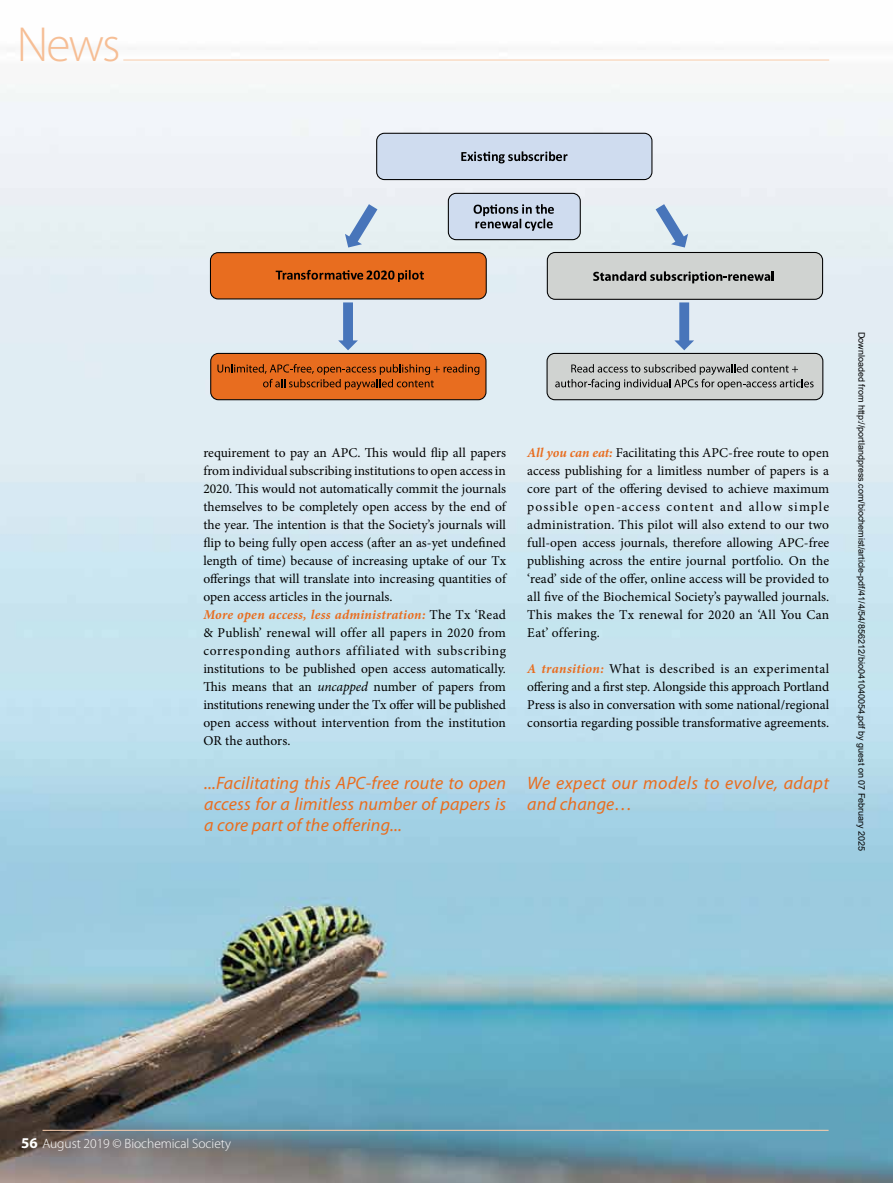
<style>
.page{position:relative;width:893px;height:1183px;background:#fff}
.page>*{position:absolute;margin:0;border:0;box-sizing:border-box;transform-origin:0 0}
.t1{font:300 49.5px "Myriad Pro";color:#f6be95}
.t2{font:italic 18px/21px "Myriad Pro";letter-spacing:.01em;color:#e86d1f;text-align:justify}
.t3{font:italic 18px/21px "Myriad Pro";letter-spacing:.03em;color:#e86d1f}
.t4{font:13.5px/18px "Minion Pro";color:#000;text-align:justify}
.t5{font:300 13.5px "Myriad Pro";letter-spacing:-.005em;color:#fff}
.t6{font:9px "Arial";color:#000}
.s1{font-weight:700;font-style:italic;color:#e86d1f}
.s2{font-style:italic}
.s3{font-weight:700;font-size:15px}
</style>
<div class="page">
<img style="left:0;top:59px;width:893px;height:1123px">
<hr style="left:43px;top:1129px;width:786px;height:1px;background:#f8cdad">
<div style="left:376px;top:133px;width:276px;height:47px;background:#cfdcef;border:1px solid #000;border-radius:8px"></div>
<svg style="left:461px;top:151px;width:106px;height:12px"></svg>
<div style="left:547px;top:252px;width:276px;height:48px;background:#d0d3d1;border:1px solid #000;border-radius:8px"></div>
<div style="left:210px;top:252px;width:277px;height:47px;background:#e86d1f;border:1px solid #000;border-radius:8px"></div>
<svg style="left:276px;top:270px;width:148px;height:12px"></svg>
<div style="left:546px;top:353px;width:277px;height:47px;background:#d0d3d1;border:1px solid #000;border-radius:8px"></div>
<div style="left:210px;top:353px;width:276px;height:47px;background:#e86d1f;border:1px solid #000;border-radius:8px"></div>
<svg style="left:656px;top:204px;width:32px;height:43px"></svg>
<svg style="left:345px;top:204px;width:32px;height:43px"></svg>
<svg style="left:674px;top:302px;width:20px;height:48px"></svg>
<svg style="left:338px;top:302px;width:20px;height:48px"></svg>
<div style="left:448px;top:193px;width:133px;height:47px;background:#cfdcef;border:1px solid #000;border-radius:8px"></div>
<svg style="left:474px;top:204px;width:80px;height:27px"></svg>
<svg style="left:217px;top:364px;width:262px;height:26px"></svg>
<svg style="left:555px;top:364px;width:259px;height:25px"></svg>
<svg style="left:593px;top:271px;width:181px;height:12px"></svg>
<hr style="left:123px;top:59px;width:706px;height:2px;background:#f8cdad">
<h1 class="t1" style="left:17px;top:17px;width:105px">News</h1>
<p class="t4" style="left:203px;top:443px;width:304px;text-align:left">requirement to pay an APC. This would flip all papers from individual subscribing institutions to open access in 2020. This would not automatically commit the journals themselves to be completely open access by the end of the year. The intention is that the Society’s journals will flip to being fully open access (after an as-yet undefined length of time) because of increasing uptake of our Tx offerings that will translate into increasing quantities of open access articles in the journals.<br><span class="s1">More open access, less administration:</span> The Tx ‘Read &amp; Publish’ renewal will offer all papers in 2020 from corresponding authors affiliated with subscribing institutions to be published open access automatically.<br>This means that an <span class="s2">uncapped</span> number of papers from institutions renewing under the Tx offer will be published open access without intervention from the institution OR the authors.</p>
<p class="t4" style="left:527px;top:443px;width:303px"><span class="s1">All you can eat:</span> Facilitating this APC-free route to open access publishing for a limitless number of papers is a core part of the offering devised to achieve maximum possible open-access content and allow simple administration. This pilot will also extend to our two full-open access journals, therefore allowing APC-free publishing across the entire journal portfolio. On the ‘read’ side of the offer, online access will be provided to all five of the Biochemical Society’s paywalled journals.<br>This makes the Tx renewal for 2020 an ‘All You Can Eat’ offering.</p>
<p class="t4" style="left:527px;top:659px;width:303px"><span class="s1">A transition:</span> What is described is an experimental offering and a first step. Alongside this approach Portland Press is also in conversation with some national/regional consortia regarding possible transformative agreements.</p>
<h2 class="t2" style="left:204px;top:772px;width:303px">...Facilitating this APC-free route to open access for a limitless number of papers is a core part of the offering...</h2>
<h2 class="t3" style="left:527px;top:772px;width:303px">We expect our models to evolve, adapt and change…</h2>
<p class="t6" style="left:865px;top:332px;width:521px;rotate:90deg">Downloaded from http://portlandpress.com/biochemist/article-pdf/41/4/54/856212/bio041040054.pdf by guest on 07 February 2025</p>
<p class="t5" style="left:21px;top:1135px;width:211px"><span class="s3">56</span> August 2019 © Biochemical Society</p>
</div>
